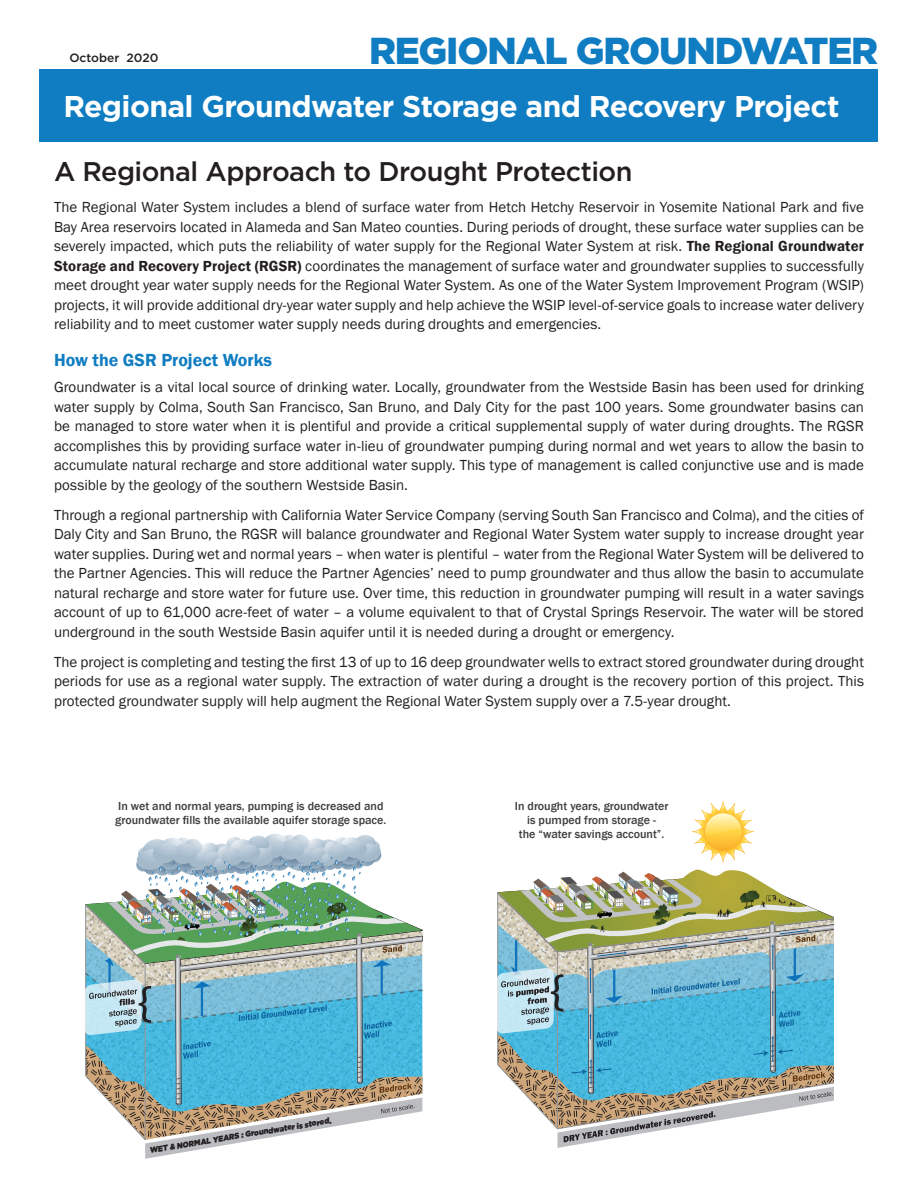
<style>
.page{position:relative;width:918px;height:1188px;background:#fff}
.page>*{position:absolute;margin:0;border:0;box-sizing:border-box;transform-origin:0 0}
.t1{font:900 37.5px "Gotham";letter-spacing:-.03em;color:#107dc2}
.t2{font:700 30px "Gotham";letter-spacing:-.02em;color:#fff}
.t3{font:500 27px "Gotham";letter-spacing:-.02em;color:#231f20}
.t4{font:600 18px "Franklin Gothic";color:#107dc2}
.t5{font:15px/19.5px "Franklin Gothic";color:#231f20;text-align:justify}
.t6{font:500 12px/14.4px "Franklin Gothic";color:#3e3e3f}
.t7{font:500 12px "Gotham";color:#231f20}
.t8{font:italic 900 8.25px "Gotham";color:#231f20;scale:.92 1}
.s1{font-weight:600}
</style>
<div class="page">
<div style="left:40px;top:69px;width:838px;height:73px;background:#107dc2"></div>
<svg style="left:497px;top:801px;width:337px;height:347px"></svg>
<svg style="left:85px;top:834px;width:338px;height:325px"></svg>
<p class="t1" style="left:369px;top:25px;width:511px">REGIONAL GROUNDWATER</p>
<p class="t7" style="left:69px;top:50px;width:91px">October 2020</p>
<p class="t2" style="left:63px;top:87px;width:778px">Regional Groundwater Storage and Recovery Project</p>
<p class="t3" style="left:54px;top:154px;width:580px">A Regional Approach to Drought Protection</p>
<p class="t5" style="left:54px;top:198px;width:812px">The Regional Water System includes a blend of surface water from Hetch Hetchy Reservoir in Yosemite National Park and five Bay Area reservoirs located in Alameda and San Mateo counties. During periods of drought, these surface water supplies can be severely impacted, which puts the reliability of water supply for the Regional Water System at risk. <span class="s1">The Regional Groundwater Storage and Recovery Project (RGSR)</span> coordinates the management of surface water and groundwater supplies to successfully meet drought year water supply needs for the Regional Water System. As one of the Water System Improvement Program (WSIP) projects, it will provide additional dry-year water supply and help achieve the WSIP level-of-service goals to increase water delivery reliability and to meet customer water supply needs during droughts and emergencies.</p>
<p class="t4" style="left:54px;top:349px;width:220px">How the GSR Project Works</p>
<p class="t5" style="left:54px;top:378px;width:812px">Groundwater is a vital local source of drinking water. Locally, groundwater from the Westside Basin has been used for drinking water supply by Colma, South San Francisco, San Bruno, and Daly City for the past 100 years. Some groundwater basins can be managed to store water when it is plentiful and provide a critical supplemental supply of water during droughts. The RGSR accomplishes this by providing surface water in-lieu of groundwater pumping during normal and wet years to allow the basin to accumulate natural recharge and store additional water supply. This type of management is called conjunctive use and is made possible by the geology of the southern Westside Basin.</p>
<p class="t5" style="left:54px;top:505px;width:812px">Through a regional partnership with California Water Service Company (serving South San Francisco and Colma), and the cities of Daly City and San Bruno, the RGSR will balance groundwater and Regional Water System water supply to increase drought year water supplies. During wet and normal years – when water is plentiful – water from the Regional Water System will be delivered to the Partner Agencies. This will reduce the Partner Agencies’ need to pump groundwater and thus allow the basin to accumulate natural recharge and store water for future use. Over time, this reduction in groundwater pumping will result in a water savings account of up to 61,000 acre-feet of water – a volume equivalent to that of Crystal Springs Reservoir. The water will be stored underground in the south Westside Basin aquifer until it is needed during a drought or emergency.</p>
<p class="t5" style="left:54px;top:652px;width:812px">The project is completing and testing the first 13 of up to 16 deep groundwater wells to extract stored groundwater during drought periods for use as a regional water supply. The extraction of water during a drought is the recovery portion of this project. This protected groundwater supply will help augment the Regional Water System supply over a 7.5-year drought.</p>
<p class="t6" style="left:115px;top:799px;width:273px">In wet and normal years, pumping is decreased and groundwater fills the available aquifer storage space.</p>
<p class="t6" style="left:515px;top:799px;width:155px;text-align:center">In drought years, groundwater is pumped from storage -<br>the “water savings account”.</p>
<p class="t8" style="left:149px;top:1144px;width:201px;rotate:-9deg">WET &amp; NORMAL YEARS : Groundwater is stored.</p>
</div>
